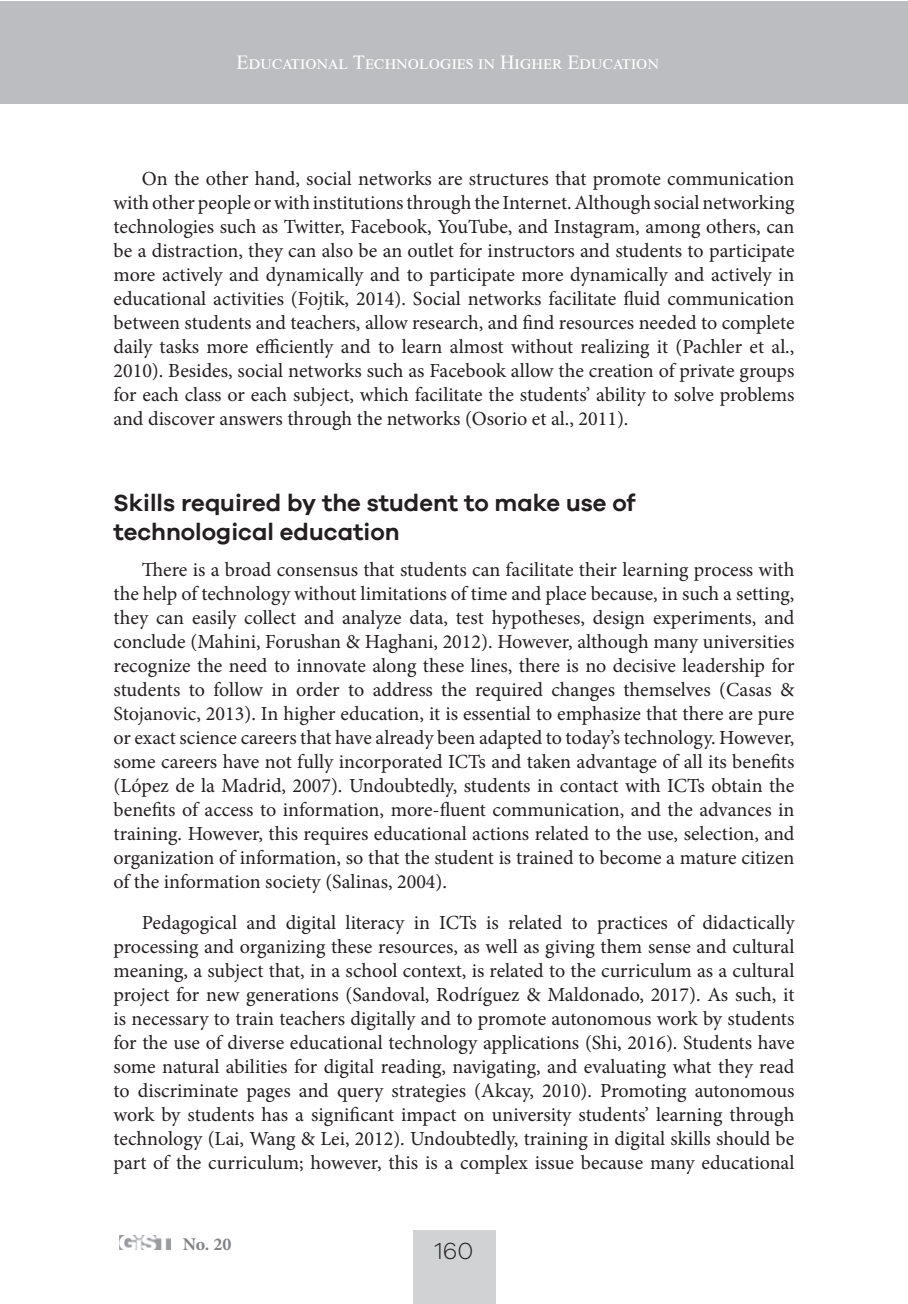
<style>
.page{position:relative;width:908px;height:1304px;background:#fff}
.page>*{position:absolute;margin:0;border:0;box-sizing:border-box;transform-origin:0 0}
.t1{font:600 24px/28.8px "Galano Grotesque";color:#231f20}
.t2{font:300 24px "Galano Grotesque";color:#231f20}
.t3{font:20px/24px "Minion Pro";letter-spacing:-.005em;color:#231f20;text-align:justify}
.t4{font:20px "Times New Roman";color:#fff}
.t5{font:700 18px "Minion Pro";color:#808285}
</style>
<div class="page">
<div style="left:412px;top:1230px;width:83px;height:74px;background:#d1d2d4"></div>
<img style="left:120px;top:1236px;width:51px;height:13px">
<div style="left:0;top:1px;width:907px;height:102px;background:#bcbdc0"></div>
<p class="t4" style="left:236px;top:48px;width:422px">Educational Technologies in Higher Education</p>
<p class="t3" style="left:113px;top:166px;width:682px;text-indent:28px">On the other hand, social networks are structures that promote communication with other people or with institutions through the Internet. Although social networking technologies such as Twitter, Facebook, YouTube, and Instagram, among others, can be a distraction, they can also be an outlet for instructors and students to participate more actively and dynamically and to participate more dynamically and actively in educational activities (Fojtik, 2014). Social networks facilitate fluid communication between students and teachers, allow research, and find resources needed to complete daily tasks more efficiently and to learn almost without realizing it (Pachler et al., 2010). Besides, social networks such as Facebook allow the creation of private groups for each class or each subject, which facilitate the students’ ability to solve problems and discover answers through the networks (Osorio et al., 2011).</p>
<p class="t1" style="left:113px;top:488px;width:523px">Skills required by the student to make use of technological education</p>
<p class="t3" style="left:113px;top:557px;width:682px;text-indent:28px">There is a broad consensus that students can facilitate their learning process with the help of technology without limitations of time and place because, in such a setting, they can easily collect and analyze data, test hypotheses, design experiments, and conclude (Mahini, Forushan &amp; Haghani, 2012). However, although many universities recognize the need to innovate along these lines, there is no decisive leadership for students to follow in order to address the required changes themselves (Casas &amp; Stojanovic, 2013). In higher education, it is essential to emphasize that there are pure or exact science careers that have already been adapted to today’s technology. However, some careers have not fully incorporated ICTs and taken advantage of all its benefits (López de la Madrid, 2007). Undoubtedly, students in contact with ICTs obtain the benefits of access to information, more-fluent communication, and the advances in training. However, this requires educational actions related to the use, selection, and organization of information, so that the student is trained to become a mature citizen of the information society (Salinas, 2004).</p>
<p class="t3" style="left:113px;top:910px;width:682px;text-indent:28px">Pedagogical and digital literacy in ICTs is related to practices of didactically processing and organizing these resources, as well as giving them sense and cultural meaning, a subject that, in a school context, is related to the curriculum as a cultural project for new generations (Sandoval, Rodríguez &amp; Maldonado, 2017). As such, it is necessary to train teachers digitally and to promote autonomous work by students for the use of diverse educational technology applications (Shi, 2016). Students have some natural abilities for digital reading, navigating, and evaluating what they read to discriminate pages and query strategies (Akcay, 2010). Promoting autonomous work by students has a significant impact on university students’ learning through technology (Lai, Wang &amp; Lei, 2012). Undoubtedly, training in digital skills should be part of the curriculum; however, this is a complex issue because many educational</p>
<p class="t5" style="left:183px;top:1232px;width:50px">No. 20</p>
<p class="t2" style="left:434px;top:1237px;width:40px">160</p>
</div>
